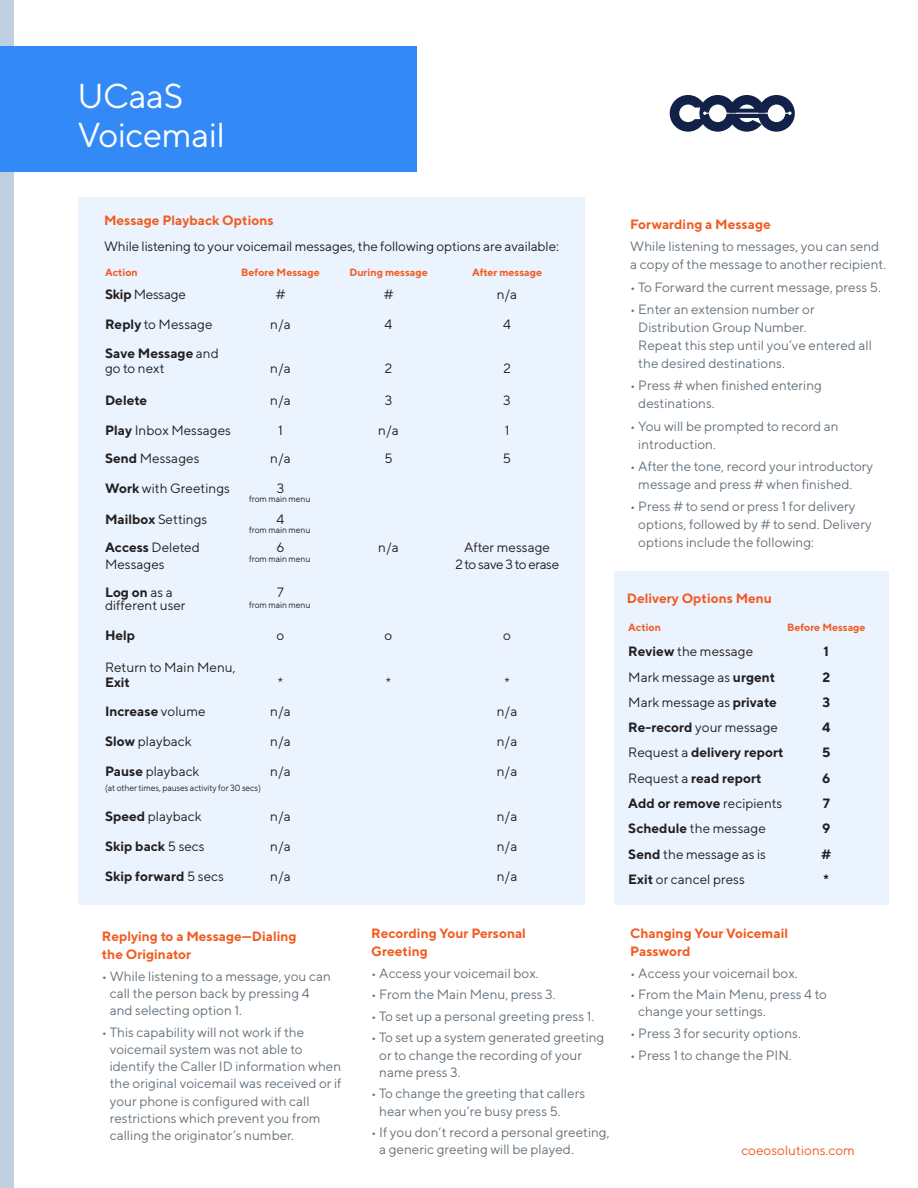
<style>
.page{position:relative;width:918px;height:1188px;background:#fff}
.page>*{position:absolute;margin:0;border:0;box-sizing:border-box;transform-origin:0 0}
.t1{font:34.5px/39px "TT Norms";letter-spacing:-.01em;color:#fff}
.t2{font:13.5px/17.2px "TT Norms";color:#66737d}
.t3{font:13.5px/15px "TT Norms";color:#231f20}
.t4{font:700 13.5px/18px "TT Norms";color:#f05c21}
.t5{font:700 13.5px/15px "TT Norms";color:#231f20}
.t6{font:13.5px "TT Norms";color:#f05c21}
.t7{font:13.5px "TT Norms";letter-spacing:-.03em;color:#231f20}
.t8{font:13.5px "TT Norms";letter-spacing:-.02em;color:#231f20}
.t9{font:700 10.5px "TT Norms";color:#f05c21}
.t10{font:9px "TT Norms";letter-spacing:-.01em;color:#231f20;scale:.95 1}
.s1{font-weight:700}
.s2{font-weight:400}
</style>
<div class="page">
<svg style="left:670px;top:95px;width:125px;height:37px"></svg>
<div style="left:78px;top:197px;width:506px;height:707px;background:#ebf3fe"></div>
<div style="left:615px;top:571px;width:274px;height:333px;background:#ebf3fe"></div>
<div style="left:0;top:0;width:14px;height:1188px;background:#bfd1e0"></div>
<div style="left:0;top:46px;width:416px;height:126px;background:#338af7"></div>
<p class="t1" style="left:77px;top:76px;width:149px">UCaaS<br>Voicemail</p>
<p class="t4" style="left:104px;top:211px;width:171px">Message Playback Options</p>
<p class="t3" style="left:104px;top:239px;width:456px">While listening to your voicemail messages, the following options are available:</p>
<p class="t9" style="left:105px;top:266px;width:34px">Action</p>
<p class="t9" style="left:241px;top:266px;width:80px">Before Message</p>
<p class="t9" style="left:349px;top:266px;width:80px">During message</p>
<p class="t9" style="left:472px;top:266px;width:71px">After message</p>
<p class="t8" style="left:105px;top:286px;width:82px"><span class="s1">Skip</span> Message</p>
<p class="t3" style="left:276px;top:286px;width:11px">#</p>
<p class="t3" style="left:384px;top:286px;width:11px">#</p>
<p class="t3" style="left:497px;top:286px;width:22px">n/a</p>
<p class="t3" style="left:105px;top:316px;width:109px"><span class="s1">Reply</span> to Message</p>
<p class="t3" style="left:270px;top:316px;width:22px">n/a</p>
<p class="t3" style="left:385px;top:316px;width:9px">4</p>
<p class="t3" style="left:503px;top:316px;width:9px">4</p>
<p class="t5" style="left:105px;top:346px;width:115px">Save Message <span class="s2">and go to next</span></p>
<p class="t3" style="left:270px;top:361px;width:22px">n/a</p>
<p class="t3" style="left:385px;top:361px;width:9px">2</p>
<p class="t3" style="left:503px;top:361px;width:9px">2</p>
<p class="t5" style="left:105px;top:392px;width:43px">Delete</p>
<p class="t3" style="left:270px;top:392px;width:22px">n/a</p>
<p class="t3" style="left:385px;top:392px;width:9px">3</p>
<p class="t3" style="left:503px;top:392px;width:9px">3</p>
<p class="t3" style="left:105px;top:422px;width:128px"><span class="s1">Play</span> Inbox Messages</p>
<p class="t3" style="left:278px;top:422px;width:6px">1</p>
<p class="t3" style="left:378px;top:422px;width:22px">n/a</p>
<p class="t3" style="left:505px;top:422px;width:6px">1</p>
<p class="t3" style="left:105px;top:450px;width:96px"><span class="s1">Send</span> Messages</p>
<p class="t3" style="left:270px;top:450px;width:22px">n/a</p>
<p class="t3" style="left:384px;top:450px;width:10px">5</p>
<p class="t3" style="left:503px;top:450px;width:10px">5</p>
<p class="t3" style="left:105px;top:480px;width:126px"><span class="s1">Work</span> with Greetings</p>
<p class="t3" style="left:277px;top:480px;width:9px">3</p>
<p class="t3" style="left:105px;top:512px;width:104px"><span class="s1">Mailbox</span> Settings</p>
<p class="t3" style="left:277px;top:512px;width:9px">4</p>
<p class="t3" style="left:105px;top:540px;width:96px"><span class="s1">Access</span> Deleted</p>
<p class="t3" style="left:277px;top:540px;width:9px">6</p>
<p class="t3" style="left:378px;top:540px;width:22px">n/a</p>
<p class="t3" style="left:464px;top:540px;width:87px">After message</p>
<p class="t3" style="left:105px;top:556px;width:61px">Messages</p>
<p class="t7" style="left:455px;top:556px;width:105px">2 to save 3 to erase</p>
<p class="t5" style="left:105px;top:584px;width:69px">Log on <span class="s2">as a</span></p>
<p class="t3" style="left:277px;top:584px;width:8px">7</p>
<p class="t3" style="left:105px;top:598px;width:82px">different user</p>
<p class="t5" style="left:105px;top:628px;width:32px">Help</p>
<p class="t3" style="left:277px;top:628px;width:9px">o</p>
<p class="t3" style="left:385px;top:628px;width:9px">o</p>
<p class="t3" style="left:503px;top:628px;width:9px">o</p>
<p class="t3" style="left:105px;top:659px;width:132px">Return to Main Menu,<br><span class="s1">Exit</span></p>
<p class="t10" style="left:249px;top:494px;width:66px">from main menu</p>
<p class="t10" style="left:249px;top:524px;width:66px">from main menu</p>
<p class="t10" style="left:249px;top:553px;width:66px">from main menu</p>
<p class="t10" style="left:249px;top:599px;width:66px">from main menu</p>
<p class="t3" style="left:278px;top:674px;width:7px">*</p>
<p class="t3" style="left:386px;top:674px;width:7px">*</p>
<p class="t3" style="left:504px;top:674px;width:7px">*</p>
<p class="t5" style="left:105px;top:704px;width:102px">Increase <span class="s2">volume</span></p>
<p class="t3" style="left:270px;top:704px;width:22px">n/a</p>
<p class="t3" style="left:497px;top:704px;width:22px">n/a</p>
<p class="t3" style="left:105px;top:734px;width:88px"><span class="s1">Slow</span> playback</p>
<p class="t3" style="left:270px;top:734px;width:22px">n/a</p>
<p class="t3" style="left:497px;top:734px;width:22px">n/a</p>
<p class="t3" style="left:105px;top:764px;width:96px"><span class="s1">Pause</span> playback</p>
<p class="t3" style="left:270px;top:764px;width:22px">n/a</p>
<p class="t3" style="left:497px;top:764px;width:22px">n/a</p>
<p class="t10" style="left:105px;top:782px;width:166px">(at other times, pauses activity for 30 secs)</p>
<p class="t3" style="left:105px;top:808px;width:98px"><span class="s1">Speed</span> playback</p>
<p class="t3" style="left:270px;top:808px;width:22px">n/a</p>
<p class="t3" style="left:497px;top:808px;width:22px">n/a</p>
<p class="t5" style="left:105px;top:838px;width:101px">Skip back <span class="s2">5 secs</span></p>
<p class="t3" style="left:270px;top:838px;width:22px">n/a</p>
<p class="t3" style="left:497px;top:838px;width:22px">n/a</p>
<p class="t5" style="left:105px;top:868px;width:120px">Skip forward <span class="s2">5 secs</span></p>
<p class="t3" style="left:270px;top:868px;width:22px">n/a</p>
<p class="t3" style="left:497px;top:868px;width:22px">n/a</p>
<p class="t4" style="left:102px;top:927px;width:196px">Replying to a Message—Dialing the Originator</p>
<p class="t2" style="left:110px;top:967px;width:223px;text-indent:-8px">• While listening to a message, you can call the person back by pressing 4 and selecting option 1.</p>
<p class="t2" style="left:110px;top:1023px;width:233px;text-indent:-8px">• This capability will not work if the voicemail system was not able to identify the Caller ID information when the original voicemail was received or if your phone is configured with call restrictions which prevent you from calling the originator’s number.</p>
<p class="t4" style="left:371px;top:924px;width:156px">Recording Your Personal<br>Greeting</p>
<p class="t2" style="left:371px;top:964px;width:169px">• Access your voicemail box.</p>
<p class="t2" style="left:371px;top:985px;width:186px">• From the Main Menu, press 3.</p>
<p class="t2" style="left:371px;top:1007px;width:225px">• To set up a personal greeting press 1.</p>
<p class="t2" style="left:379px;top:1029px;width:227px;text-indent:-8px">• To set up a system generated greeting or to change the recording of your name press 3.</p>
<p class="t2" style="left:379px;top:1085px;width:207px;text-indent:-8px">• To change the greeting that callers hear when you’re busy press 5.</p>
<p class="t2" style="left:379px;top:1123px;width:232px;text-indent:-8px">• If you don’t record a personal greeting, a generic greeting will be played.</p>
<p class="t4" style="left:630px;top:215px;width:142px">Forwarding a Message</p>
<p class="t2" style="left:630px;top:237px;width:258px;line-height:18px">While listening to messages, you can send a copy of the message to another recipient.</p>
<p class="t2" style="left:630px;top:278px;width:252px">• To Forward the current message, press 5.</p>
<p class="t2" style="left:638px;top:300px;width:235px;line-height:18px;text-indent:-8px">• Enter an extension number or<br>Distribution Group Number.<br>Repeat this step until you’ve entered all the desired destinations.</p>
<p class="t2" style="left:638px;top:376px;width:185px;line-height:18px;text-indent:-8px">• Press # when finished entering destinations.</p>
<p class="t2" style="left:638px;top:417px;width:202px;line-height:18px;text-indent:-8px">• You will be prompted to record an introduction.</p>
<p class="t2" style="left:638px;top:457px;width:236px;line-height:18px;text-indent:-8px">• After the tone, record your introductory message and press # when finished.</p>
<p class="t2" style="left:638px;top:497px;width:235px;line-height:18px;text-indent:-8px">• Press # to send or press 1 for delivery options, followed by # to send. Delivery options include the following:</p>
<p class="t4" style="left:627px;top:589px;width:147px">Delivery Options Menu</p>
<p class="t9" style="left:628px;top:621px;width:34px">Action</p>
<p class="t9" style="left:787px;top:621px;width:80px">Before Message</p>
<p class="t3" style="left:628px;top:644px;width:126px"><span class="s1">Review</span> the message</p>
<p class="t5" style="left:824px;top:644px;width:7px">1</p>
<p class="t3" style="left:628px;top:669px;width:149px">Mark message as <span class="s1">urgent</span></p>
<p class="t5" style="left:822px;top:669px;width:9px">2</p>
<p class="t3" style="left:628px;top:694px;width:150px">Mark message as <span class="s1">private</span></p>
<p class="t5" style="left:822px;top:694px;width:9px">3</p>
<p class="t3" style="left:628px;top:720px;width:151px"><span class="s1">Re-record</span> your message</p>
<p class="t5" style="left:822px;top:720px;width:10px">4</p>
<p class="t5" style="left:628px;top:745px;width:157px"><span class="s2">Request a</span> delivery report</p>
<p class="t5" style="left:822px;top:745px;width:10px">5</p>
<p class="t5" style="left:628px;top:770px;width:135px"><span class="s2">Request a</span> read report</p>
<p class="t5" style="left:822px;top:770px;width:10px">6</p>
<p class="t5" style="left:628px;top:796px;width:156px">Add or remove <span class="s2">recipients</span></p>
<p class="t5" style="left:823px;top:796px;width:9px">7</p>
<p class="t3" style="left:628px;top:821px;width:139px"><span class="s1">Schedule</span> the message</p>
<p class="t5" style="left:822px;top:821px;width:10px">9</p>
<p class="t3" style="left:628px;top:846px;width:139px"><span class="s1">Send</span> the message as is</p>
<p class="t5" style="left:821px;top:846px;width:12px">#</p>
<p class="t3" style="left:628px;top:872px;width:118px"><span class="s1">Exit</span> or cancel press</p>
<p class="t5" style="left:824px;top:872px;width:7px">*</p>
<p class="t4" style="left:630px;top:924px;width:159px">Changing Your Voicemail<br>Password</p>
<p class="t2" style="left:630px;top:964px;width:169px">• Access your voicemail box.</p>
<p class="t2" style="left:638px;top:985px;width:190px;text-indent:-8px">• From the Main Menu, press 4 to change your settings.</p>
<p class="t2" style="left:630px;top:1024px;width:172px">• Press 3 for security options.</p>
<p class="t2" style="left:630px;top:1046px;width:163px">• Press 1 to change the PIN.</p>
<p class="t6" style="left:741px;top:1142px;width:115px">coeosolutions.com</p>
</div>
